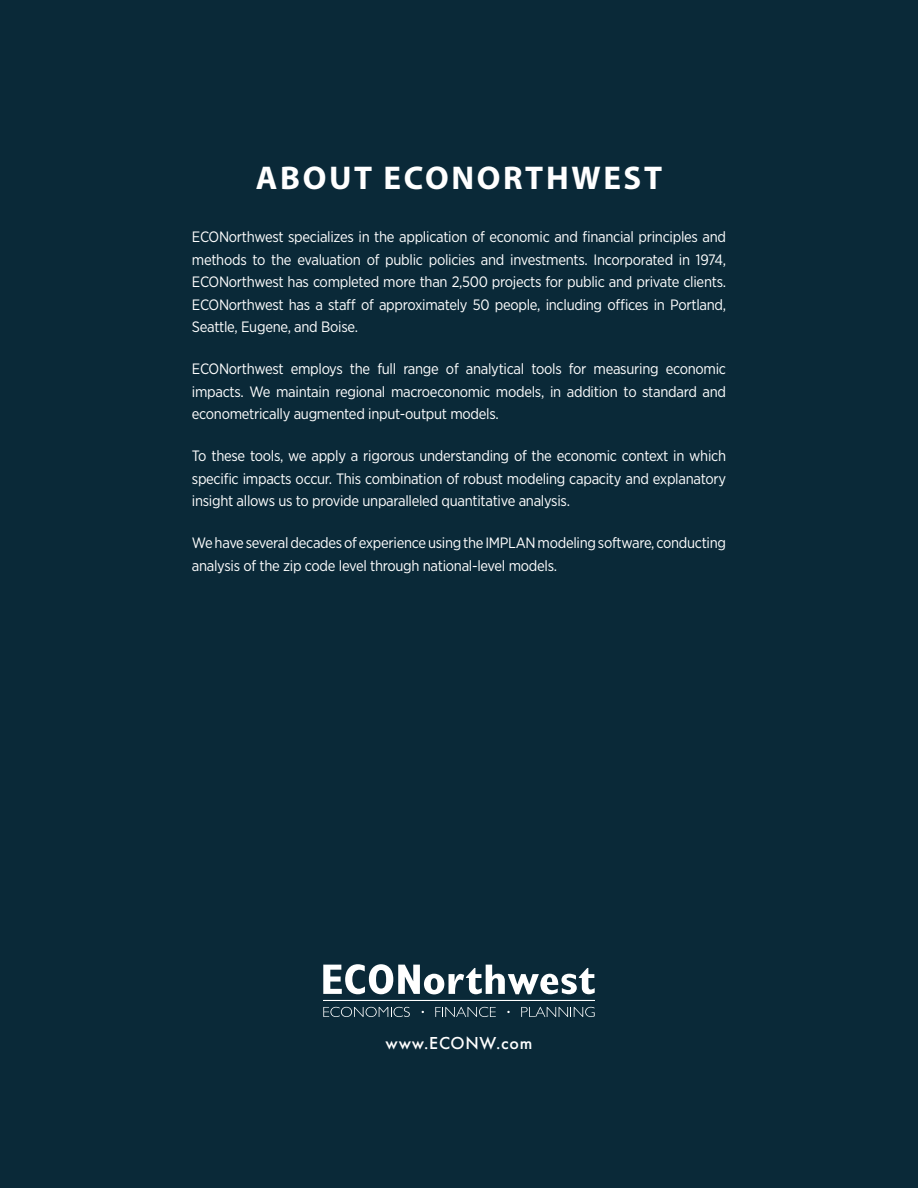
<style>
.page{position:relative;width:918px;height:1188px;background:#0a2938}
.page>*{position:absolute;margin:0;border:0;box-sizing:border-box;transform-origin:0 0}
.t1{font:700 33px "Myriad Pro";letter-spacing:.08em;color:#fff}
.t2{font:500 18px "Futura PT";letter-spacing:.04em;color:#fff}
.t3{font:15px/22.5px "Gotham Narrow";letter-spacing:-.02em;color:#fff;text-align:justify}
</style>
<div class="page">
<svg style="left:323px;top:964px;width:272px;height:30px"></svg>
<svg style="left:323px;top:1007px;width:87px;height:10px"></svg>
<svg style="left:435px;top:1007px;width:61px;height:10px"></svg>
<svg style="left:521px;top:1007px;width:74px;height:10px"></svg>
<hr style="left:323px;top:1000px;width:272px;height:1px;background:#fff">
<h1 class="t1" style="left:256px;top:156px;width:408px">ABOUT ECONORTHWEST</h1>
<p class="t3" style="left:192px;top:226px;width:536px">ECONorthwest specializes in the application of economic and financial principles and methods to the evaluation of public policies and investments. Incorporated in 1974, ECONorthwest has completed more than 2,500 projects for public and private clients.<br>ECONorthwest has a staff of approximately 50 people, including offices in Portland, Seattle, Eugene, and Boise.</p>
<p class="t3" style="left:192px;top:358px;width:536px">ECONorthwest employs the full range of analytical tools for measuring economic impacts. We maintain regional macroeconomic models, in addition to standard and econometrically augmented input-output models.</p>
<p class="t3" style="left:192px;top:445px;width:536px">To these tools, we apply a rigorous understanding of the economic context in which specific impacts occur. This combination of robust modeling capacity and explanatory insight allows us to provide unparalleled quantitative analysis.</p>
<p class="t3" style="left:192px;top:532px;width:536px">We have several decades of experience using the IMPLAN modeling software, conducting analysis of the zip code level through national-level models.</p>
<p class="t2" style="left:386px;top:1032px;width:148px">www.ECONW.com</p>
</div>
